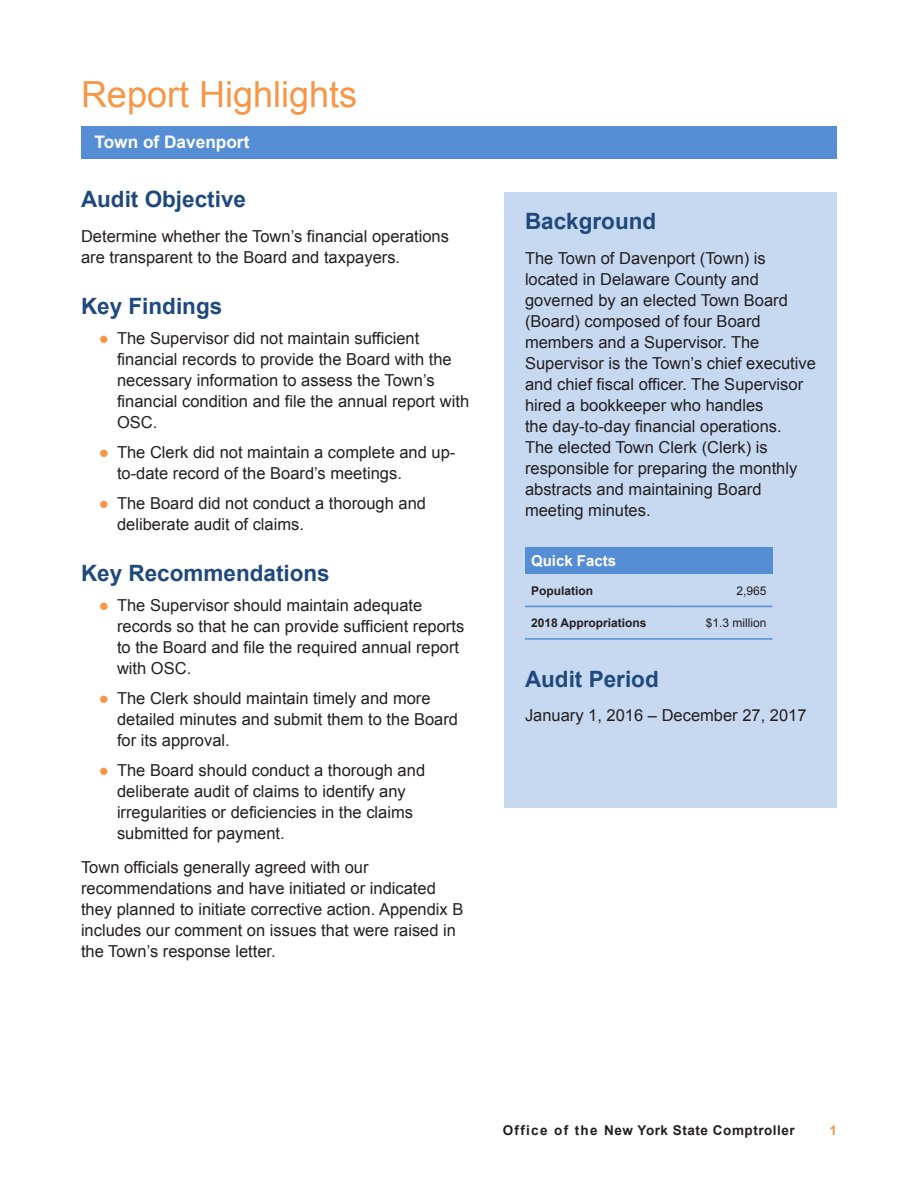
<style>
.page{position:relative;width:918px;height:1188px;background:#fff}
.page>*{position:absolute;margin:0;border:0;box-sizing:border-box;transform-origin:0 0}
.Section_Heads{font:36px "Arial";color:#f79646}
._2_Subheads{font:700 22.5px "Arial";color:#1f497d}
.t1{font:700 17.25px "Arial";color:#fff}
.Body_Text{font:16.5px/21px "Arial";color:#231f20}
.Footnotes{font:700 15px "Arial";color:#fff}
.t2{font:700 13.5px "Arial";letter-spacing:.04em;color:#231f20}
.t3{font:700 13.5px "Arial";color:#f79646}
.Footnotes-2{font:700 12px "Arial";color:#231f20}
.Footnotes-3{font:12px "Arial";color:#231f20}
.s1{color:#f79646}
</style>
<div class="page">
<hr style="left:81px;top:126px;width:756px;height:3px;background:#558ed5">
<div style="left:504px;top:192px;width:333px;height:616px;background:#c6d9f1"></div>
<div style="left:81px;top:128px;width:756px;height:31px;background:#558ed5"></div>
<div style="left:525px;top:547px;width:247px;height:27px;background:#558ed5"></div>
<hr style="left:525px;top:606px;width:150px;height:1px;background:#558ed5">
<hr style="left:675px;top:606px;width:97px;height:1px;background:#558ed5">
<hr style="left:525px;top:638px;width:150px;height:2px;background:#558ed5">
<hr style="left:675px;top:638px;width:97px;height:2px;background:#558ed5">
<p class="Section_Heads" style="left:81px;top:71px;width:278px">Report Highlights</p>
<p class="t1" style="left:94px;top:130px;width:156px">Town of Davenport</p>
<p class="_2_Subheads" style="left:81px;top:185px;width:167px">Audit Objective</p>
<p class="Body_Text" style="left:81px;top:226px;width:370px">Determine whether the Town’s financial operations are transparent to the Board and taxpayers.</p>
<p class="_2_Subheads" style="left:81px;top:291px;width:143px">Key Findings</p>
<p class="Body_Text" style="left:117px;top:328px;width:354px;text-indent:-18px"><span class="s1">●</span> The Supervisor did not maintain sufficient financial records to provide the Board with the necessary information to assess the Town’s financial condition and file the annual report with OSC.</p>
<p class="Body_Text" style="left:117px;top:442px;width:340px;text-indent:-18px"><span class="s1">●</span> The Clerk did not maintain a complete and up&shy;to-date record of the Board’s meetings.</p>
<p class="Body_Text" style="left:117px;top:493px;width:311px;text-indent:-18px"><span class="s1">●</span> The Board did not conduct a thorough and deliberate audit of claims.</p>
<p class="_2_Subheads" style="left:81px;top:558px;width:250px">Key Recommendations</p>
<p class="Body_Text" style="left:117px;top:595px;width:349px;text-indent:-18px"><span class="s1">●</span> The Supervisor should maintain adequate records so that he can provide sufficient reports to the Board and file the required annual report with OSC.</p>
<p class="Body_Text" style="left:117px;top:688px;width:343px;text-indent:-18px"><span class="s1">●</span> The Clerk should maintain timely and more detailed minutes and submit them to the Board for its approval.</p>
<p class="Body_Text" style="left:117px;top:760px;width:310px;text-indent:-18px"><span class="s1">●</span> The Board should conduct a thorough and deliberate audit of claims to identify any irregularities or deficiencies in the claims submitted for payment.</p>
<p class="Body_Text" style="left:81px;top:857px;width:384px">Town officials generally agreed with our recommendations and have initiated or indicated they planned to initiate corrective action. Appendix B includes our comment on issues that were raised in the Town’s response letter.</p>
<p class="_2_Subheads" style="left:525px;top:206px;width:133px">Background</p>
<p class="Body_Text" style="left:525px;top:248px;width:292px">The Town of Davenport (Town) is located in Delaware County and governed by an elected Town Board (Board) composed of four Board members and a Supervisor. The Supervisor is the Town’s chief executive and chief fiscal officer. The Supervisor hired a bookkeeper who handles<br>the day-to-day financial operations.<br>The elected Town Clerk (Clerk) is responsible for preparing the monthly abstracts and maintaining Board meeting minutes.</p>
<p class="Footnotes" style="left:531px;top:551px;width:87px">Quick Facts</p>
<p class="Footnotes-2" style="left:531px;top:582px;width:64px">Population</p>
<p class="Footnotes-3" style="left:736px;top:582px;width:32px">2,965</p>
<p class="Footnotes-2" style="left:531px;top:615px;width:117px">2018 Appropriations</p>
<p class="Footnotes-3" style="left:706px;top:615px;width:62px">$1.3 million</p>
<p class="_2_Subheads" style="left:525px;top:664px;width:135px">Audit Period</p>
<p class="Body_Text" style="left:525px;top:705px;width:283px">January 1, 2016 – December 27, 2017</p>
<p class="t2" style="left:503px;top:1121px;width:294px">Office of the New York State Comptroller</p>
<p class="t3" style="left:829px;top:1121px;width:9px">1</p>
</div>
